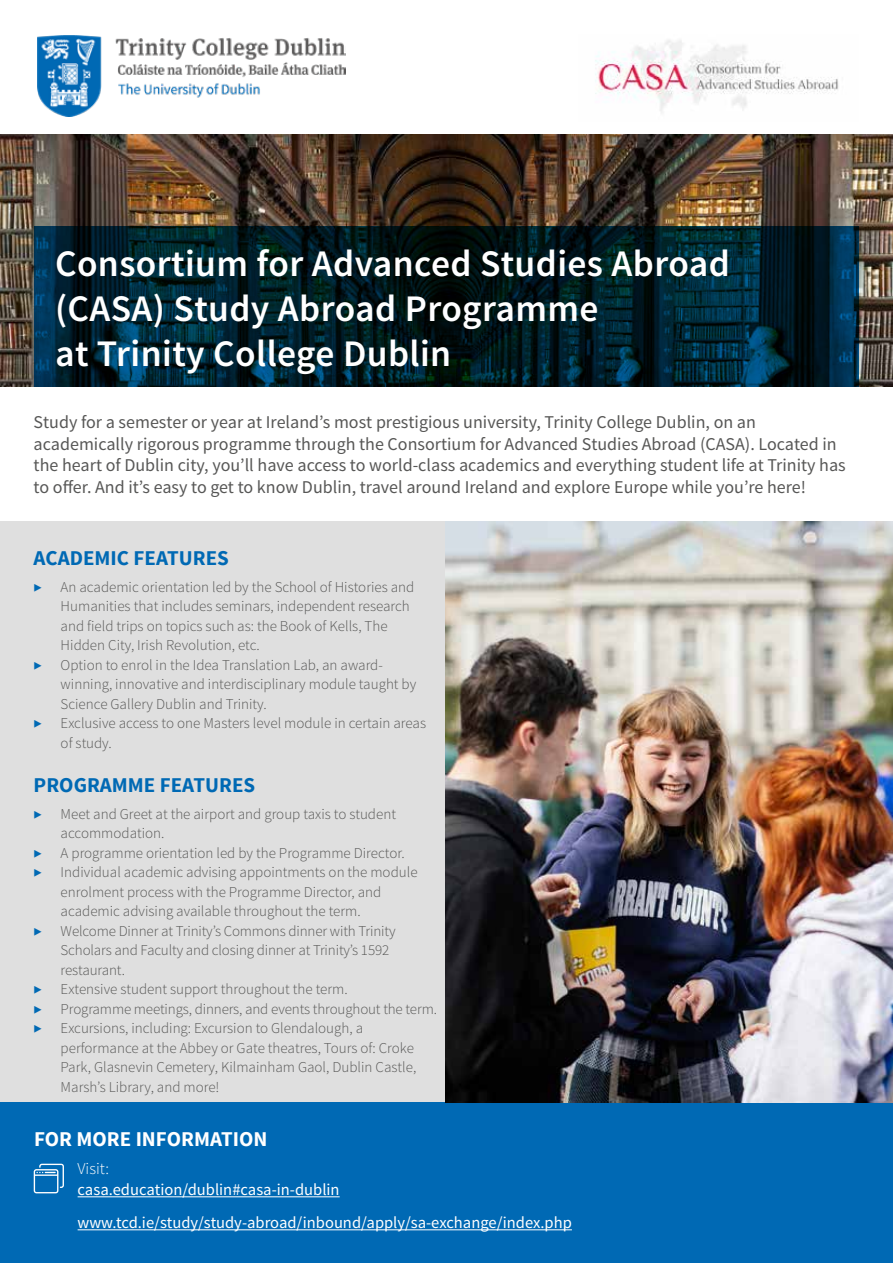
<style>
.page{position:relative;width:893px;height:1263px;background:#fff}
.page>*{position:absolute;margin:0;border:0;box-sizing:border-box;transform-origin:0 0}
.t1{font:600 37.5px/45px "Source Sans Pro";letter-spacing:.01em;color:#fff}
.t2{font:700 21px "Source Sans Pro";color:#0069b4}
.t3{font:700 21px "Source Sans Pro";color:#fff}
.t4{font:18px/21.6px "Source Sans Pro";color:#575756}
.t5{font:16.5px/33px "Source Sans Pro";color:#fff}
.t6{font:300 16.5px "Source Sans Pro";color:#fff}
.t7{font:300 15px "Source Sans Pro";color:#575756}
.s1{color:#0069b4}
</style>
<div class="page">
<div style="left:0;top:1102px;width:893px;height:161px;background:#0069b4"></div>
<div style="left:0;top:521px;width:446px;height:581px;background:#dfdfdf"></div>
<img style="left:0;top:134px;width:893px;height:253px">
<svg style="left:34px;top:227px;width:825px;height:160px;background:#00212d"></svg>
<img style="left:37px;top:35px;width:308px;height:82px">
<svg style="left:34px;top:1164px;width:30px;height:29px"></svg>
<hr style="left:78px;top:1196px;width:262px;height:1px;background:#fff">
<hr style="left:78px;top:1229px;width:494px;height:1px;background:#fff">
<img style="left:446px;top:521px;width:447px;height:581px">
<img style="left:595px;top:40px;width:244px;height:73px">
<h1 class="t1" style="left:55px;top:242px;width:676px">Consortium for Advanced Studies Abroad (CASA) Study Abroad Programme<br>at Trinity College Dublin</h1>
<p class="t4" style="left:34px;top:411px;width:814px">Study for a semester or year at Ireland’s most prestigious university, Trinity College Dublin, on an academically rigorous programme through the Consortium for Advanced Studies Abroad (CASA). Located in the heart of Dublin city, you’ll have access to world-class academics and everything student life at Trinity has to offer. And it’s easy to get to know Dublin, travel around Ireland and explore Europe while you’re here!</p>
<h2 class="t2" style="left:34px;top:544px;width:197px">ACADEMIC FEATURES</h2>
<p class="t7" style="left:34px;top:578px;width:382px"><span class="s1">▶</span> An academic orientation led by the School of Histories and</p>
<p class="t7" style="left:61px;top:597px;width:351px">Humanities that includes seminars, independent research</p>
<p class="t7" style="left:61px;top:617px;width:328px">and field trips on topics such as: the Book of Kells, The</p>
<p class="t7" style="left:61px;top:636px;width:201px">Hidden City, Irish Revolution, etc.</p>
<p class="t7" style="left:34px;top:656px;width:351px"><span class="s1">▶</span> Option to enrol in the Idea Translation Lab, an award-</p>
<p class="t7" style="left:61px;top:675px;width:357px">winning, innovative and interdisciplinary module taught by</p>
<p class="t7" style="left:61px;top:695px;width:208px">Science Gallery Dublin and Trinity.</p>
<p class="t7" style="left:34px;top:714px;width:394px"><span class="s1">▶</span> Exclusive access to one Masters level module in certain areas</p>
<p class="t7" style="left:61px;top:734px;width:53px">of study.</p>
<h2 class="t2" style="left:34px;top:771px;width:223px">PROGRAMME FEATURES</h2>
<p class="t7" style="left:34px;top:805px;width:364px"><span class="s1">▶</span> Meet and Greet at the airport and group taxis to student</p>
<p class="t7" style="left:61px;top:824px;width:105px">accommodation.</p>
<p class="t7" style="left:34px;top:844px;width:373px"><span class="s1">▶</span> A programme orientation led by the Programme Director.</p>
<p class="t7" style="left:34px;top:863px;width:385px"><span class="s1">▶</span> Individual academic advising appointments on the module</p>
<p class="t7" style="left:61px;top:883px;width:322px">enrolment process with the Programme Director, and</p>
<p class="t7" style="left:61px;top:902px;width:302px">academic advising available throughout the term.</p>
<p class="t7" style="left:34px;top:922px;width:363px"><span class="s1">▶</span> Welcome Dinner at Trinity’s Commons dinner with Trinity</p>
<p class="t7" style="left:61px;top:941px;width:330px">Scholars and Faculty and closing dinner at Trinity’s 1592</p>
<p class="t7" style="left:61px;top:961px;width:66px">restaurant.</p>
<p class="t7" style="left:34px;top:980px;width:316px"><span class="s1">▶</span> Extensive student support throughout the term.</p>
<p class="t7" style="left:34px;top:1000px;width:405px"><span class="s1">▶</span> Programme meetings, dinners, and events throughout the term.</p>
<p class="t7" style="left:34px;top:1019px;width:331px"><span class="s1">▶</span> Excursions, including: Excursion to Glendalough, a</p>
<p class="t7" style="left:61px;top:1039px;width:355px">performance at the Abbey or Gate theatres, Tours of: Croke</p>
<p class="t7" style="left:61px;top:1058px;width:357px">Park, Glasnevin Cemetery, Kilmainham Gaol, Dublin Castle,</p>
<p class="t7" style="left:61px;top:1078px;width:160px">Marsh’s Library, and more!</p>
<h2 class="t3" style="left:34px;top:1125px;width:235px">FOR MORE INFORMATION</h2>
<p class="t6" style="left:78px;top:1159px;width:33px">Visit:</p>
<p class="t5" style="left:78px;top:1173px;width:496px">casa.education/dublin#casa-in-dublin www.tcd.ie/study/study-abroad/inbound/apply/sa-exchange/index.php</p>
</div>
